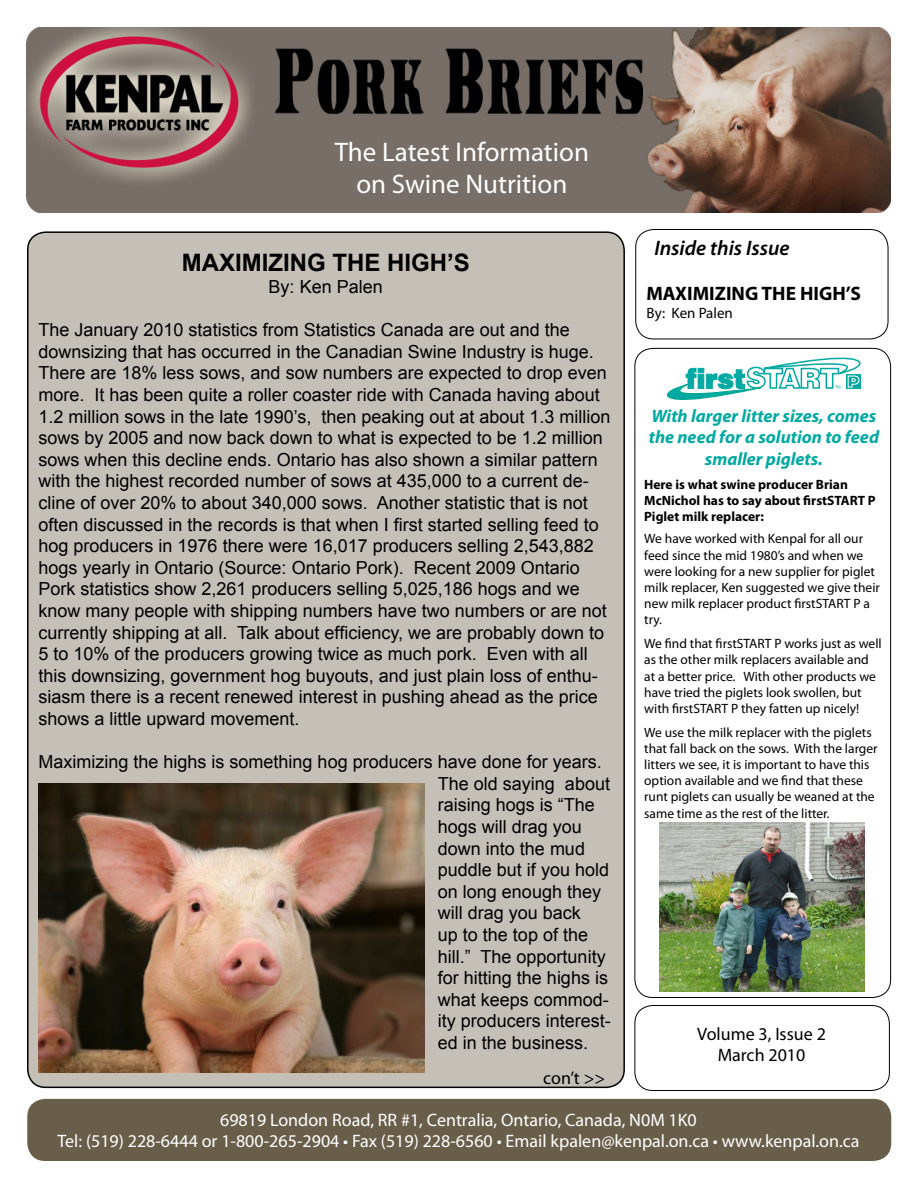
<style>
.page{position:relative;width:918px;height:1188px;background:#fff}
.page>*{position:absolute;margin:0;border:0;box-sizing:border-box;transform-origin:0 0}
.t1{font:27px/32.4px "Myriad Pro";color:#fff;text-align:center}
.t2{font:700 24px "Arial";color:#000}
.t3{font:italic 600 21px "Myriad Pro";color:#000}
.t4{font:700 19.5px "Myriad Pro";color:#000}
.t5{font:18px/21.6px "Arial";color:#000}
.t6{font:18px/21.6px "Myriad Pro";color:#fff;text-align:center}
.t7{font:italic 700 18px/21.6px "Myriad Pro";color:#00a9a1;text-align:center}
.t8{font:18px/21.6px "Myriad Pro";color:#000;text-align:center}
.t9{font:15px "Myriad Pro";color:#000}
.t10{font:13.5px/16.2px "Myriad Pro";color:#000}
.t11{font:700 13.5px/16.2px "Myriad Pro";color:#000}
</style>
<div class="page">
<img style="left:27px;top:27px;width:864px;height:186px">
<div style="left:27px;top:1099px;width:864px;height:62px;background:#695e4a;border-radius:18px"></div>
<div style="left:634px;top:1005px;width:256px;height:86px;border:1px solid #000;border-radius:18px"></div>
<div style="left:635px;top:229px;width:253px;height:110px;border:1px solid #000;border-radius:18px"></div>
<div style="left:634px;top:348px;width:257px;height:650px;border:1px solid #000;border-radius:18px"></div>
<div style="left:28px;top:232px;width:596px;height:855px;background:#c4bfb7;border-radius:18px"></div>
<svg style="left:667px;top:357px;width:194px;height:43px"></svg>
<img style="left:659px;top:823px;width:205px;height:169px">
<img style="left:38px;top:783px;width:386px;height:289px">
<h1 class="t1" style="left:335px;top:138px;width:256px">The Latest Information on Swine Nutrition</h1>
<h2 class="t2" style="left:182px;top:249px;width:290px">MAXIMIZING THE HIGH’S</h2>
<p class="t5" style="left:269px;top:277px;width:116px">By: Ken Palen</p>
<p class="t5" style="left:39px;top:321px;width:573px">The January 2010 statistics from Statistics Canada are out and the downsizing that has occurred in the Canadian Swine Industry is huge.<br>There are 18% less sows, and sow numbers are expected to drop even more. It has been quite a roller coaster ride with Canada having about 1.2 million sows in the late 1990’s, then peaking out at about 1.3 million sows by 2005 and now back down to what is expected to be 1.2 million sows when this decline ends. Ontario has also shown a similar pattern with the highest recorded number of sows at 435,000 to a current de&shy;cline of over 20% to about 340,000 sows. Another statistic that is not often discussed in the records is that when I first started selling feed to hog producers in 1976 there were 16,017 producers selling 2,543,882 hogs yearly in Ontario (Source: Ontario Pork). Recent 2009 Ontario Pork statistics show 2,261 producers selling 5,025,186 hogs and we know many people with shipping numbers have two numbers or are not currently shipping at all. Talk about efficiency, we are probably down to 5 to 10% of the producers growing twice as much pork. Even with all this downsizing, government hog buyouts, and just plain loss of enthu&shy;siasm there is a recent renewed interest in pushing ahead as the price shows a little upward movement.</p>
<p class="t5" style="left:438px;top:753px;width:175px;text-indent:-399px">Maximizing the highs is something hog producers have done for years.<br>The old saying about raising hogs is “The hogs will drag you down into the mud puddle but if you hold on long enough they will drag you back<br>up to the top of the hill.” The opportunity for hitting the highs is what keeps commod&shy;ity producers interest&shy;ed in the business.</p>
<p class="t8" style="left:543px;top:1068px;width:63px">con’t &gt;&gt;</p>
<p class="t3" style="left:654px;top:235px;width:137px">Inside this Issue</p>
<p class="t4" style="left:647px;top:285px;width:216px">MAXIMIZING THE HIGH’S</p>
<p class="t9" style="left:647px;top:307px;width:88px">By: Ken Palen</p>
<p class="t7" style="left:649px;top:406px;width:232px">With larger litter sizes, comes the need for a solution to feed smaller piglets.</p>
<p class="t11" style="left:644px;top:477px;width:233px">Here is what swine producer Brian<br>McNichol has to say about rstSTART P<br>Piglet milk replacer:</p>
<p class="t10" style="left:644px;top:532px;width:237px">We have worked with Kenpal for all our feed since the mid 1980’s and when we were looking for a new supplier for piglet milk replacer, Ken suggested we give their new milk replacer product rstSTART P a try.</p>
<p class="t10" style="left:644px;top:637px;width:239px">We nd that rstSTART P works just as well as the other milk replacers available and at a better price. With other products we have tried the piglets look swollen, but with rstSTART P they fatten up nicely!</p>
<p class="t10" style="left:644px;top:725px;width:235px">We use the milk replacer with the piglets that fall back on the sows. With the larger litters we see, it is important to have this option available and we nd that these runt piglets can usually be weaned at the same time as the rest of the litter.</p>
<p class="t8" style="left:697px;top:1024px;width:130px">Volume 3, Issue 2<br>March 2010</p>
<p class="t6" style="left:58px;top:1111px;width:803px">69819 London Road, RR #1, Centralia, Ontario, Canada, N0M 1K0<br>Tel: (519) 228-6444 or 1-800-265-2904 • Fax (519) 228-6560 • Email kpalen@kenpal.on.ca • www.kenpal.on.ca</p>
</div>
